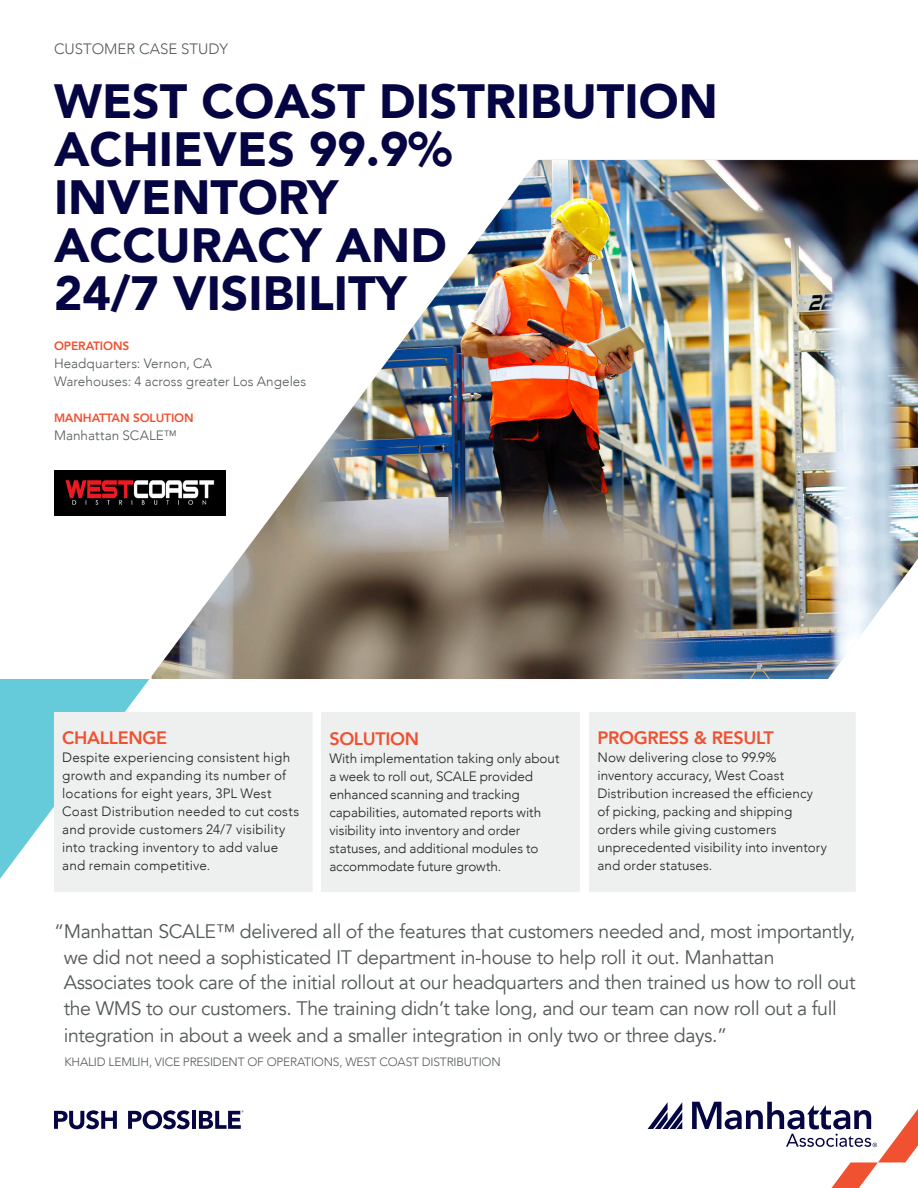
<style>
.page{position:relative;width:918px;height:1188px;background:#fff}
.page>*{position:absolute;margin:0;border:0;box-sizing:border-box;transform-origin:0 0}
.t1{font:900 48px "Avenir";color:#060543}
.callout_quote{font:19.5px/25.8px "Avenir";letter-spacing:-.02em;color:#535959}
.t2{font:800 18px "Avenir";letter-spacing:-.02em;color:#f05130}
.MINI_BROW{font:300 15px "Avenir";color:#535959}
.Body_Copy{font:300 13.5px/18px "Avenir";letter-spacing:.005em;color:#231f20}
.Body_gray{font:300 13.5px "Avenir";letter-spacing:.005em;color:#535959}
.callout_quote-2{font:300 12px "Avenir";letter-spacing:-.015em;color:#535959}
.t3{font:800 12px "Avenir";letter-spacing:-.01em;color:#f05130}
</style>
<div class="page">
<img style="left:152px;top:160px;width:766px;height:519px">
<svg style="left:0;top:679px;width:149px;height:200px"></svg>
<svg style="left:54px;top:1110px;width:63px;height:19px"></svg>
<svg style="left:128px;top:1110px;width:62px;height:19px"></svg>
<hr style="left:192px;top:1111px;width:4px;height:18px;background:#060543">
<svg style="left:199px;top:1110px;width:44px;height:19px"></svg>
<div style="left:55px;top:713px;width:257px;height:178px;background:#edf0ef"></div>
<div style="left:54px;top:712px;width:259px;height:180px;border:2px solid #edf0ef"></div>
<div style="left:322px;top:713px;width:257px;height:178px;background:#edf0ef"></div>
<div style="left:321px;top:712px;width:259px;height:180px;border:2px solid #edf0ef"></div>
<div style="left:590px;top:713px;width:265px;height:178px;background:#edf0ef"></div>
<div style="left:589px;top:712px;width:267px;height:180px;border:2px solid #edf0ef"></div>
<svg style="left:648px;top:1102px;width:34px;height:27px"></svg>
<svg style="left:692px;top:1102px;width:226px;height:86px"></svg>
<img style="left:54px;top:470px;width:172px;height:45px">
<p class="MINI_BROW" style="left:54px;top:40px;width:176px">CUSTOMER CASE STUDY</p>
<p class="t1" style="left:54px;top:60px;width:665px">WEST COAST DISTRIBUTION</p>
<p class="t1" style="left:54px;top:108px;width:400px">ACHIEVES 99.9%</p>
<p class="t1" style="left:54px;top:156px;width:286px">INVENTORY</p>
<p class="t1" style="left:54px;top:204px;width:394px">ACCURACY AND</p>
<p class="t1" style="left:54px;top:252px;width:354px">24/7 VISIBILITY</p>
<p class="t3" style="left:54px;top:337px;width:77px">OPERATIONS</p>
<p class="Body_gray" style="left:54px;top:356px;width:160px">Headquarters: Vernon, CA</p>
<p class="Body_gray" style="left:54px;top:374px;width:254px">Warehouses: 4 across greater Los Angeles</p>
<p class="t3" style="left:54px;top:409px;width:141px">MANHATTAN SOLUTION</p>
<p class="Body_gray" style="left:54px;top:428px;width:124px">Manhattan SCALE™</p>
<p class="t2" style="left:62px;top:724px;width:106px">CHALLENGE</p>
<p class="Body_Copy" style="left:62px;top:749px;width:229px">Despite experiencing consistent high</p>
<p class="Body_Copy" style="left:62px;top:767px;width:225px">growth and expanding its number of</p>
<p class="Body_Copy" style="left:62px;top:785px;width:211px">locations for eight years, 3PL West</p>
<p class="Body_Copy" style="left:62px;top:803px;width:238px">Coast Distribution needed to cut costs</p>
<p class="Body_Copy" style="left:62px;top:821px;width:225px">and provide customers 24/7 visibility</p>
<p class="Body_Copy" style="left:62px;top:839px;width:218px">into tracking inventory to add value and remain competitive.</p>
<p class="t2" style="left:329px;top:724px;width:91px">SOLUTION</p>
<p class="Body_Copy" style="left:329px;top:749px;width:232px">With implementation taking only about</p>
<p class="Body_Copy" style="left:329px;top:767px;width:205px">a week to roll out, SCALE provided</p>
<p class="Body_Copy" style="left:329px;top:785px;width:192px">enhanced scanning and tracking</p>
<p class="Body_Copy" style="left:329px;top:803px;width:213px">capabilities, automated reports with</p>
<p class="Body_Copy" style="left:329px;top:821px;width:192px">visibility into inventory and order</p>
<p class="Body_Copy" style="left:329px;top:839px;width:211px">statuses, and additional modules to</p>
<p class="Body_Copy" style="left:329px;top:857px;width:174px">accommodate future growth.</p>
<p class="t2" style="left:597px;top:724px;width:178px">PROGRESS &amp; RESULT</p>
<p class="Body_Copy" style="left:597px;top:749px;width:180px">Now delivering close to 99.9%</p>
<p class="Body_Copy" style="left:597px;top:767px;width:188px">inventory accuracy, West Coast</p>
<p class="Body_Copy" style="left:597px;top:785px;width:217px">Distribution increased the efficiency</p>
<p class="Body_Copy" style="left:597px;top:803px;width:196px">of picking, packing and shipping</p>
<p class="Body_Copy" style="left:597px;top:821px;width:181px">orders while giving customers</p>
<p class="Body_Copy" style="left:597px;top:839px;width:231px">unprecedented visibility into inventory</p>
<p class="Body_Copy" style="left:597px;top:857px;width:116px">and order statuses.</p>
<p class="callout_quote" style="left:64px;top:919px;width:793px;text-indent:-10px">“Manhattan SCALE™ delivered all of the features that customers needed and, most importantly, we did not need a sophisticated IT department in-house to help roll it out. Manhattan Associates took care of the initial rollout at our headquarters and then trained us how to roll out the WMS to our customers. The training didn’t take long, and our team can now roll out a full integration in about a week and a smaller integration in only two or three days.”</p>
<p class="callout_quote-2" style="left:64px;top:1054px;width:438px">KHALID LEMLIH, VICE PRESIDENT OF OPERATIONS, WEST COAST DISTRIBUTION</p>
</div>
